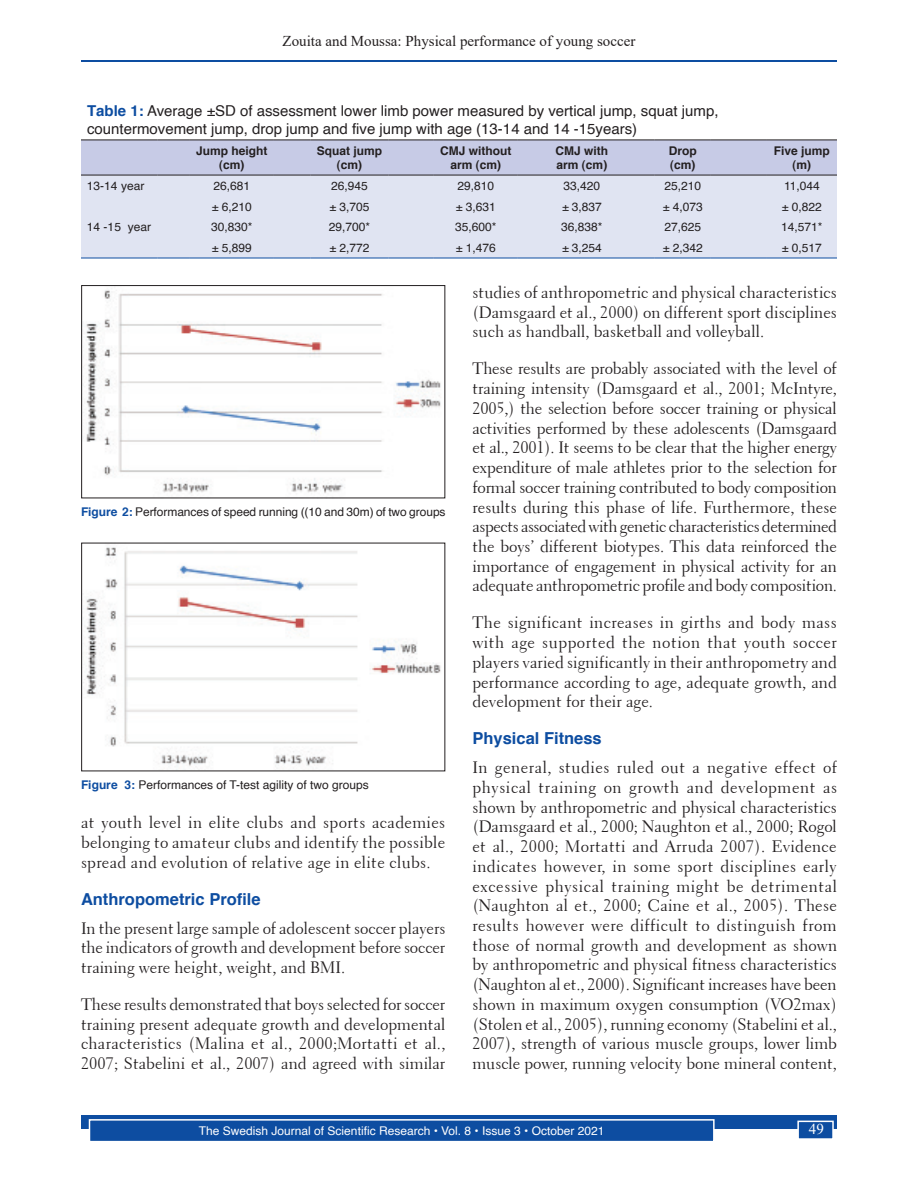
<style>
.page{position:relative;width:918px;height:1188px;background:#fff}
.page>*{position:absolute;margin:0;border:0;box-sizing:border-box;transform-origin:0 0}
.t1{font:16.5px/19.8px "Transitional 521 BT Roman A";color:#231f20;text-align:justify}
.t2{font:700 16.5px "Helvetica";color:#0d4da1}
.t3{font:15px/18px "Helvetica";color:#231f20}
.t4{font:15px "Times New Roman";color:#231f20}
.t5{font:15px "Times New Roman";color:#fff}
.t6{font:13.5px "Times New Roman";color:#fff}
.t7{font:12px "Helvetica";color:#231f20}
.t8{font:700 12px/14.4px "Helvetica";color:#231f20;text-align:center}
.t9{font:12px "Helvetica";color:#fff}
.s1{font-weight:700;color:#0d4da1}
</style>
<div class="page">
<hr style="left:81px;top:61px;width:756px;height:1px;background:#0d4da1">
<div style="left:81px;top:1116px;width:756px;height:13px;background:#0d4da1"></div>
<div style="left:90px;top:1120px;width:624px;height:22px;background:#0d4da1"></div>
<div style="left:89px;top:1119px;width:626px;height:23px;border:2px solid #fff"></div>
<div style="left:798px;top:1121px;width:35px;height:18px;background:#0d4da1"></div>
<div style="left:797px;top:1121px;width:37px;height:19px;border:2px solid #fff"></div>
<img style="left:86px;top:290px;width:355px;height:204px">
<div style="left:81px;top:285px;width:364px;height:213px;border:1px solid #231f20"></div>
<img style="left:83px;top:547px;width:358px;height:222px">
<div style="left:81px;top:141px;width:756px;height:34px;background:#c7cbe6"></div>
<div style="left:81px;top:176px;width:756px;height:82px;background:#e0e4f2"></div>
<hr style="left:81px;top:258px;width:77px;height:1px;background:#0d4da1">
<hr style="left:158px;top:258px;width:32px;height:1px;background:#0d4da1">
<hr style="left:190px;top:258px;width:84px;height:1px;background:#0d4da1">
<hr style="left:274px;top:258px;width:37px;height:1px;background:#0d4da1">
<hr style="left:310px;top:258px;width:78px;height:1px;background:#0d4da1">
<hr style="left:388px;top:258px;width:46px;height:1px;background:#0d4da1">
<hr style="left:434px;top:258px;width:84px;height:1px;background:#0d4da1">
<hr style="left:518px;top:258px;width:31px;height:1px;background:#0d4da1">
<hr style="left:549px;top:258px;width:66px;height:1px;background:#0d4da1">
<hr style="left:615px;top:258px;width:40px;height:1px;background:#0d4da1">
<hr style="left:655px;top:258px;width:56px;height:1px;background:#0d4da1">
<hr style="left:711px;top:258px;width:56px;height:1px;background:#0d4da1">
<hr style="left:767px;top:258px;width:70px;height:1px;background:#0d4da1">
<hr style="left:81px;top:140px;width:77px;height:1px;background:#231f20">
<hr style="left:158px;top:140px;width:32px;height:1px;background:#231f20">
<hr style="left:190px;top:140px;width:84px;height:1px;background:#231f20">
<hr style="left:274px;top:140px;width:37px;height:1px;background:#231f20">
<hr style="left:310px;top:140px;width:78px;height:1px;background:#231f20">
<hr style="left:388px;top:140px;width:46px;height:1px;background:#231f20">
<hr style="left:434px;top:140px;width:84px;height:1px;background:#231f20">
<hr style="left:518px;top:140px;width:31px;height:1px;background:#231f20">
<hr style="left:549px;top:140px;width:66px;height:1px;background:#231f20">
<hr style="left:615px;top:140px;width:40px;height:1px;background:#231f20">
<hr style="left:655px;top:140px;width:56px;height:1px;background:#231f20">
<hr style="left:711px;top:140px;width:56px;height:1px;background:#231f20">
<hr style="left:767px;top:140px;width:70px;height:1px;background:#231f20">
<hr style="left:81px;top:175px;width:77px;height:1px;background:#231f20">
<hr style="left:158px;top:175px;width:32px;height:1px;background:#231f20">
<hr style="left:190px;top:175px;width:84px;height:1px;background:#231f20">
<hr style="left:274px;top:175px;width:37px;height:1px;background:#231f20">
<hr style="left:310px;top:175px;width:78px;height:1px;background:#231f20">
<hr style="left:388px;top:175px;width:46px;height:1px;background:#231f20">
<hr style="left:434px;top:175px;width:84px;height:1px;background:#231f20">
<hr style="left:518px;top:175px;width:31px;height:1px;background:#231f20">
<hr style="left:549px;top:175px;width:66px;height:1px;background:#231f20">
<hr style="left:615px;top:175px;width:40px;height:1px;background:#231f20">
<hr style="left:655px;top:175px;width:56px;height:1px;background:#231f20">
<hr style="left:711px;top:175px;width:56px;height:1px;background:#231f20">
<hr style="left:767px;top:175px;width:70px;height:1px;background:#231f20">
<p class="t4" style="left:283px;top:31px;width:354px">Zouita and Moussa: Physical performance of young soccer</p>
<p class="t3" style="left:87px;top:102px;width:633px"><span class="s1">Table 1:</span> Average ±SD of assessment lower limb power measured by vertical jump, squat jump, countermovement jump, drop jump and five jump with age (13-14 and 14 -15years)</p>
<p class="t8" style="left:196px;top:143px;width:73px">Jump height (cm)</p>
<p class="t8" style="left:317px;top:143px;width:67px">Squat jump (cm)</p>
<p class="t8" style="left:440px;top:143px;width:73px">CMJ without arm (cm)</p>
<p class="t8" style="left:556px;top:143px;width:54px;text-align:left">CMJ with arm (cm)</p>
<p class="t8" style="left:669px;top:143px;width:29px;text-align:left">Drop (cm)</p>
<p class="t8" style="left:774px;top:143px;width:58px">Five jump (m)</p>
<p class="t7" style="left:87px;top:176px;width:59px">13-14 year</p>
<p class="t7" style="left:214px;top:176px;width:38px">26,681</p>
<p class="t7" style="left:331px;top:176px;width:38px">26,945</p>
<p class="t7" style="left:457px;top:176px;width:38px">29,810</p>
<p class="t7" style="left:564px;top:176px;width:38px">33,420</p>
<p class="t7" style="left:664px;top:176px;width:38px">25,210</p>
<p class="t7" style="left:784px;top:176px;width:37px">11,044</p>
<p class="t7" style="left:212px;top:197px;width:41px">± 6,210</p>
<p class="t7" style="left:330px;top:197px;width:41px">± 3,705</p>
<p class="t7" style="left:456px;top:197px;width:41px">± 3,631</p>
<p class="t7" style="left:562px;top:197px;width:41px">± 3,837</p>
<p class="t7" style="left:663px;top:197px;width:41px">± 4,073</p>
<p class="t7" style="left:782px;top:197px;width:41px">± 0,822</p>
<p class="t7" style="left:87px;top:218px;width:66px">14 -15 year</p>
<p class="t7" style="left:211px;top:218px;width:43px">30,830*</p>
<p class="t7" style="left:329px;top:218px;width:43px">29,700*</p>
<p class="t7" style="left:455px;top:218px;width:43px">35,600*</p>
<p class="t7" style="left:561px;top:218px;width:43px">36,838*</p>
<p class="t7" style="left:664px;top:218px;width:38px">27,625</p>
<p class="t7" style="left:781px;top:218px;width:43px">14,571*</p>
<p class="t7" style="left:212px;top:239px;width:41px">± 5,899</p>
<p class="t7" style="left:330px;top:239px;width:41px">± 2,772</p>
<p class="t7" style="left:456px;top:239px;width:41px">± 1,476</p>
<p class="t7" style="left:562px;top:239px;width:41px">± 3,254</p>
<p class="t7" style="left:663px;top:239px;width:41px">± 2,342</p>
<p class="t7" style="left:782px;top:239px;width:41px">± 0,517</p>
<p class="t7" style="left:81px;top:502px;width:366px"><span class="s1">Figure 2:</span> Performances of speed running ((10 and 30m) of two groups</p>
<p class="t7" style="left:81px;top:775px;width:289px"><span class="s1">Figure 3:</span> Performances of T-test agility of two groups</p>
<p class="t1" style="left:81px;top:813px;width:366px">at youth level in elite clubs and sports academies belonging to amateur clubs and identify the possible spread and evolution of relative age in elite clubs.</p>
<p class="t2" style="left:81px;top:889px;width:181px">Anthropometric Profile</p>
<p class="t1" style="left:81px;top:918px;width:366px">In the present large sample of adolescent soccer players the indicators of growth and development before soccer training were height, weight, and BMI.</p>
<p class="t1" style="left:81px;top:995px;width:366px">These results demonstrated that boys selected for soccer training present adequate growth and developmental characteristics (Malina et al., 2000;Mortatti et al., 2007; Stabelini et al., 2007) and agreed with similar</p>
<p class="t1" style="left:472px;top:282px;width:366px">studies of anthropometric and physical characteristics (Damsgaard et al., 2000) on different sport disciplines such as handball, basketball and volleyball.</p>
<p class="t1" style="left:472px;top:359px;width:366px">These results are probably associated with the level of training intensity (Damsgaard et al., 2001; McIntyre, 2005,) the selection before soccer training or physical activities performed by these adolescents (Damsgaard et al., 2001). It seems to be clear that the higher energy expenditure of male athletes prior to the selection for formal soccer training contributed to body composition results during this phase of life. Furthermore, these aspects associated with genetic characteristics determined the boys’ different biotypes. This data reinforced the importance of engagement in physical activity for an adequate anthropometric profile and body composition.</p>
<p class="t1" style="left:472px;top:613px;width:366px">The significant increases in girths and body mass with age supported the notion that youth soccer players varied significantly in their anthropometry and performance according to age, adequate growth, and development for their age.</p>
<p class="t2" style="left:472px;top:728px;width:131px">Physical Fitness</p>
<p class="t1" style="left:472px;top:758px;width:366px">In general, studies ruled out a negative effect of physical training on growth and development as shown by anthropometric and physical characteristics (Damsgaard et al., 2000; Naughton et al., 2000; Rogol et al., 2000; Mortatti and Arruda 2007). Evidence indicates however, in some sport disciplines early excessive physical training might be detrimental (Naughton al et., 2000; Caine et al., 2005). These results however were difficult to distinguish from those of normal growth and development as shown by anthropometric and physical fitness characteristics (Naughton al et., 2000). Significant increases have been shown in maximum oxygen consumption (VO2max) (Stolen et al., 2005), running economy (Stabelini et al., 2007), strength of various muscle groups, lower limb muscle power, running velocity bone mineral content,</p>
<p class="t5" style="left:809px;top:1119px;width:16px">49</p>
<p class="t9" style="left:199px;top:1122px;width:407px">The Swedish Journal of Scientific Research • Vol. 8 • Issue 3 • October 2021</p>
<p class="t6" style="left:812px;top:1121px;width:8px">5</p>
</div>
